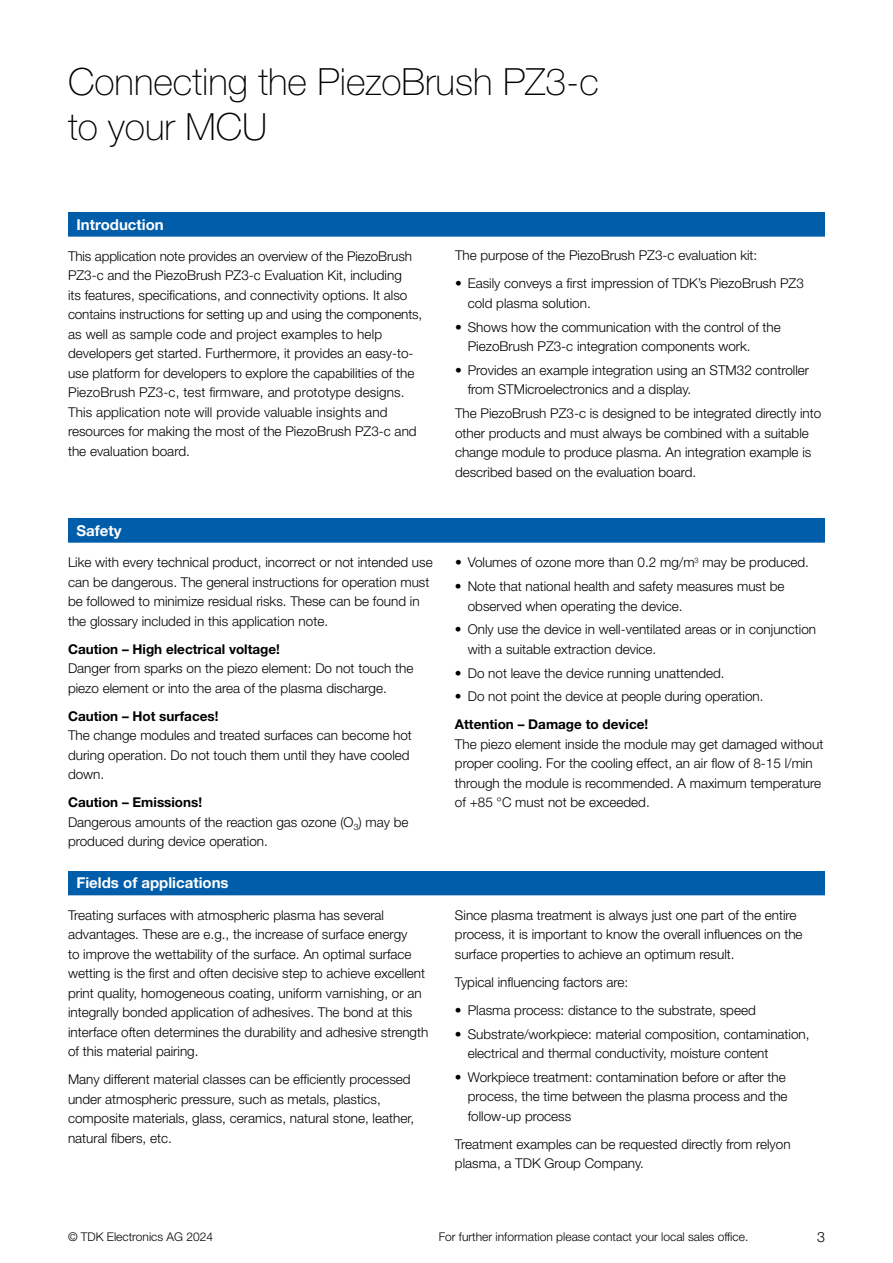
<style>
.page{position:relative;width:893px;height:1263px;background:#fff}
.page>*{position:absolute;margin:0;border:0;box-sizing:border-box;transform-origin:0 0}
.t1{font:100 37.5px/45px "Helvetica Neue LT Std";color:#000}
.t2{font:700 15px "Helvetica Neue LT Std";color:#fff}
.t3{font:300 14.25px "Helvetica Neue LT Std";color:#000}
.t4{font:300 13.5px/19.5px "Helvetica Neue LT Std";color:#000}
.t5{font:700 13.5px "Helvetica Neue LT Std";color:#000}
.t6{font:300 12px "Helvetica Neue LT Std";color:#000}
.s1{font-weight:700}
</style>
<div class="page">
<div style="left:68px;top:213px;width:757px;height:25px;background:#005da9"></div>
<hr style="left:68px;top:237px;width:757px;height:3px;background:#fff">
<div style="left:68px;top:519px;width:757px;height:25px;background:#005da9"></div>
<hr style="left:68px;top:543px;width:757px;height:3px;background:#fff">
<div style="left:68px;top:871px;width:757px;height:26px;background:#005da9"></div>
<hr style="left:68px;top:895px;width:757px;height:3px;background:#fff">
<h1 class="t1" style="left:68px;top:59px;width:532px">Connecting the PiezoBrush PZ3-c to your MCU</h1>
<p class="t2" style="left:77px;top:215px;width:89px">Introduction</p>
<p class="t4" style="left:68px;top:246px;width:356px">This application note provides an overview of the PiezoBrush PZ3-c and the PiezoBrush PZ3-c Evaluation Kit, including<br>its features, specifications, and connectivity options. It also contains instructions for setting up and using the components, as well as sample code and project examples to help developers get started. Furthermore, it provides an easy-to&shy;use platform for developers to explore the capabilities of the PiezoBrush PZ3-c, test firmware, and prototype designs.<br>This application note will provide valuable insights and resources for making the most of the PiezoBrush PZ3-c and the evaluation board.</p>
<p class="t2" style="left:77px;top:521px;width:47px">Safety</p>
<p class="t4" style="left:68px;top:552px;width:366px">Like with every technical product, incorrect or not intended use can be dangerous. The general instructions for operation must be followed to minimize residual risks. These can be found in the glossary included in this application note.</p>
<p class="t5" style="left:68px;top:641px;width:213px">Caution – High electrical voltage!</p>
<p class="t4" style="left:68px;top:658px;width:347px">Danger from sparks on the piezo element: Do not touch the piezo element or into the area of the plasma discharge.</p>
<p class="t5" style="left:68px;top:707px;width:152px">Caution – Hot surfaces!</p>
<p class="t4" style="left:68px;top:725px;width:345px">The change modules and treated surfaces can become hot during operation. Do not touch them until they have cooled down.</p>
<p class="t4" style="left:68px;top:792px;width:342px"><span class="s1">Caution – Emissions!<br></span>Dangerous amounts of the reaction gas ozone (O<sub>3</sub>) may be produced during device operation.</p>
<p class="t2" style="left:77px;top:874px;width:154px">Fields of applications</p>
<p class="t4" style="left:68px;top:905px;width:362px">Treating surfaces with atmospheric plasma has several advantages. These are e.g., the increase of surface energy<br>to improve the wettability of the surface. An optimal surface wetting is the first and often decisive step to achieve excellent print quality, homogeneous coating, uniform varnishing, or an integrally bonded application of adhesives. The bond at this interface often determines the durability and adhesive strength of this material pairing.</p>
<p class="t4" style="left:68px;top:1069px;width:348px">Many different material classes can be efficiently processed under atmospheric pressure, such as metals, plastics, composite materials, glass, ceramics, natural stone, leather, natural fibers, etc.</p>
<p class="t4" style="left:455px;top:246px;width:304px">The purpose of the PiezoBrush PZ3-c evaluation kit:</p>
<p class="t4" style="left:468px;top:274px;width:338px;text-indent:-13px">• Easily conveys a first impression of TDK’s PiezoBrush PZ3 cold plasma solution.</p>
<p class="t4" style="left:468px;top:317px;width:315px;text-indent:-13px">• Shows how the communication with the control of the<br>PiezoBrush PZ3-c integration components work.</p>
<p class="t4" style="left:468px;top:360px;width:343px;text-indent:-13px">• Provides an example integration using an STM32 controller from STMicroelectronics and a display.</p>
<p class="t4" style="left:455px;top:403px;width:368px">The PiezoBrush PZ3-c is designed to be integrated directly into other products and must always be combined with a suitable change module to produce plasma. An integration example is described based on the evaluation board.</p>
<p class="t4" style="left:455px;top:552px;width:356px">• Volumes of ozone more than 0.2 mg/m<sup>3</sup> may be produced.</p>
<p class="t4" style="left:468px;top:576px;width:318px;text-indent:-13px">• Note that national health and safety measures must be observed when operating the device.</p>
<p class="t4" style="left:468px;top:619px;width:350px;text-indent:-13px">• Only use the device in well-ventilated areas or in conjunction with a suitable extraction device.</p>
<p class="t4" style="left:455px;top:663px;width:271px">• Do not leave the device running unattended.</p>
<p class="t4" style="left:455px;top:686px;width:310px">• Do not point the device at people during operation.</p>
<p class="t5" style="left:455px;top:716px;width:195px">Attention – Damage to device!</p>
<p class="t4" style="left:455px;top:734px;width:370px">The piezo element inside the module may get damaged without proper cooling. For the cooling effect, an air flow of 8-15 l/min through the module is recommended. A maximum temperature of +85 °C must not be exceeded.</p>
<p class="t4" style="left:455px;top:905px;width:349px">Since plasma treatment is always just one part of the entire process, it is important to know the overall influences on the surface properties to achieve an optimum result.</p>
<p class="t4" style="left:455px;top:972px;width:175px">Typical influencing factors are:</p>
<p class="t4" style="left:455px;top:1000px;width:302px">• Plasma process: distance to the substrate, speed</p>
<p class="t4" style="left:468px;top:1024px;width:343px;text-indent:-13px">• Substrate/workpiece: material composition, contamination, electrical and thermal conductivity, moisture content</p>
<p class="t4" style="left:468px;top:1067px;width:321px;text-indent:-13px">• Workpiece treatment: contamination before or after the process, the time between the plasma process and the follow-up process</p>
<p class="t4" style="left:455px;top:1134px;width:337px">Treatment examples can be requested directly from relyon plasma, a TDK Group Company.</p>
<p class="t6" style="left:68px;top:1229px;width:146px">© TDK Electronics AG 2024</p>
<p class="t6" style="left:439px;top:1229px;width:311px">For further information please contact your local sales office.</p>
<p class="t3" style="left:817px;top:1228px;width:9px">3</p>
</div>
